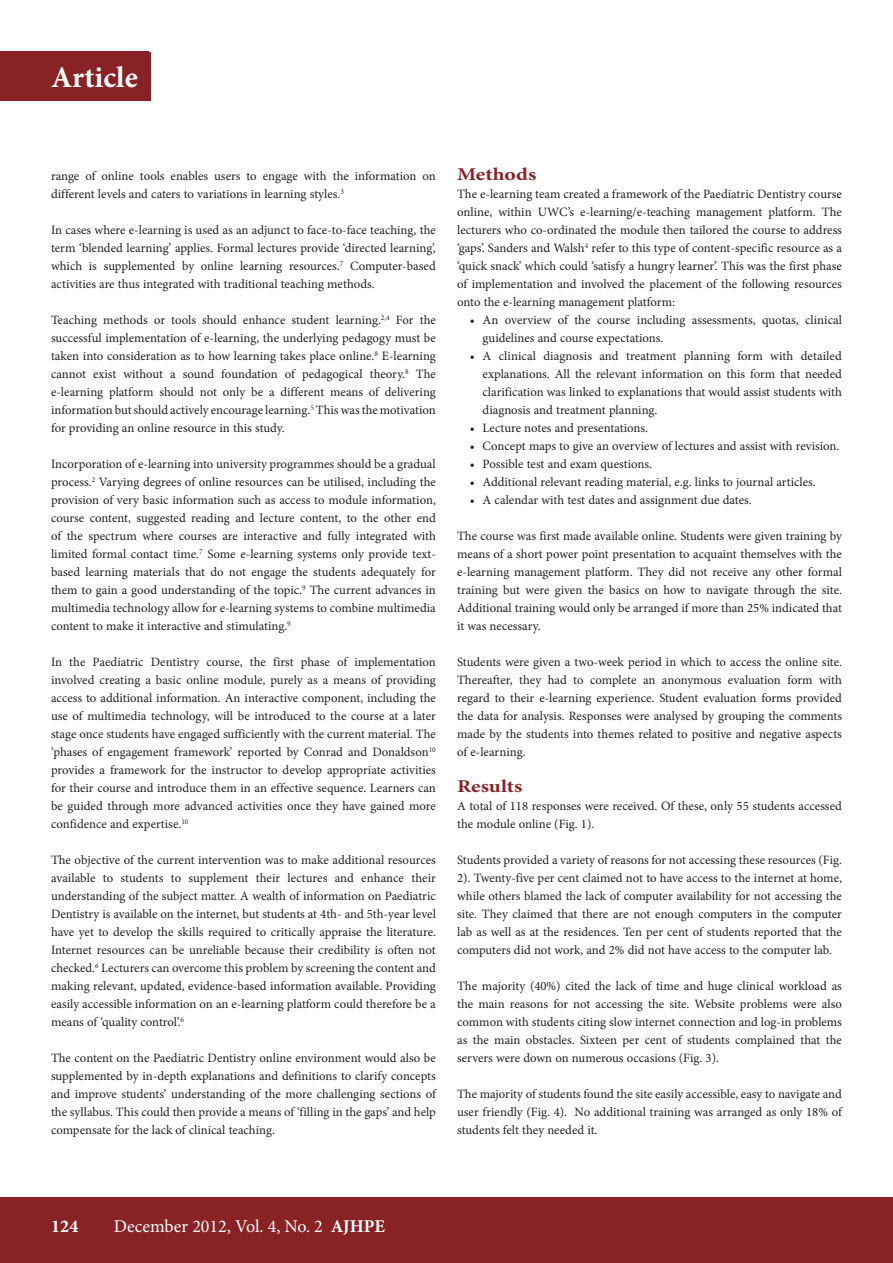
<style>
.page{position:relative;width:893px;height:1263px;background:#fff}
.page>*{position:absolute;margin:0;border:0;box-sizing:border-box;transform-origin:0 0}
.t1{font:700 30px "Minion Pro";letter-spacing:.005em;color:#fff}
.t2{font:18px "Minion Pro";color:#fff}
.B_HEAD{font:700 18px "Minion Pro";color:#892225;scale:1.2 1}
.t3{font:700 18px "Minion Pro";color:#fff}
.BODY_TEXT_1ST_PARAGR{font:12.75px/18px "Minion Pro";color:#231f20;text-align:justify}
.s1{font-weight:700}
</style>
<div class="page">
<div style="left:0;top:1197px;width:893px;height:66px;background:#892225"></div>
<div style="left:0;top:51px;width:149px;height:49px;background:#892225"></div>
<div style="left:0;top:52px;width:151px;height:49px;background:#892225"></div>
<p class="t1" style="left:51px;top:57px;width:88px">Article</p>
<p class="BODY_TEXT_1ST_PARAGR" style="left:51px;top:167px;width:386px">range of online tools enables users to engage with the information on different levels and caters to variations in learning styles.<sup>3</sup></p>
<p class="BODY_TEXT_1ST_PARAGR" style="left:51px;top:221px;width:386px">In cases where e-learning is used as an adjunct to face-to-face teaching, the term ‘blended learning’ applies. Formal lectures provide ‘directed learning’, which is supplemented by online learning resources.<sup>7</sup> Computer-based activities are thus integrated with traditional teaching methods.</p>
<p class="BODY_TEXT_1ST_PARAGR" style="left:51px;top:311px;width:386px">Teaching methods or tools should enhance student learning.<sup>2,4</sup> For the successful implementation of e-learning, the underlying pedagogy must be taken into consideration as to how learning takes place online.<sup>8</sup> E-learning cannot exist without a sound foundation of pedagogical theory.<sup>8</sup> The e-learning platform should not only be a different means of delivering information but should actively encourage learning.<sup>5</sup> This was the motivation for providing an online resource in this study.</p>
<p class="BODY_TEXT_1ST_PARAGR" style="left:51px;top:455px;width:386px">Incorporation of e-learning into university programmes should be a gradual process.<sup>2</sup> Varying degrees of online resources can be utilised, including the provision of very basic information such as access to module information, course content, suggested reading and lecture content, to the other end of the spectrum where courses are interactive and fully integrated with limited formal contact time.<sup>7</sup> Some e-learning systems only provide text&shy;based learning materials that do not engage the students adequately for them to gain a good understanding of the topic.<sup>9</sup> The current advances in multimedia technology allow for e-learning systems to combine multimedia content to make it interactive and stimulating.<sup>9</sup></p>
<p class="BODY_TEXT_1ST_PARAGR" style="left:51px;top:653px;width:386px">In the Paediatric Dentistry course, the first phase of implementation involved creating a basic online module, purely as a means of providing access to additional information. An interactive component, including the use of multimedia technology, will be introduced to the course at a later stage once students have engaged sufficiently with the current material. The ‘phases of engagement framework’ reported by Conrad and Donaldson<sup>10 </sup>provides a framework for the instructor to develop appropriate activities for their course and introduce them in an effective sequence. Learners can be guided through more advanced activities once they have gained more confidence and expertise.<sup>10</sup></p>
<p class="BODY_TEXT_1ST_PARAGR" style="left:51px;top:851px;width:386px">The objective of the current intervention was to make additional resources available to students to supplement their lectures and enhance their understanding of the subject matter. A wealth of information on Paediatric Dentistry is available on the internet, but students at 4th- and 5th-year level have yet to develop the skills required to critically appraise the literature.<br>Internet resources can be unreliable because their credibility is often not checked.<sup>6</sup> Lecturers can overcome this problem by screening the content and making relevant, updated, evidence-based information available. Providing easily accessible information on an e-learning platform could therefore be a means of ‘quality control’.<sup>6</sup></p>
<p class="BODY_TEXT_1ST_PARAGR" style="left:51px;top:1049px;width:386px">The content on the Paediatric Dentistry online environment would also be supplemented by in-depth explanations and definitions to clarify concepts and improve students’ understanding of the more challenging sections of the syllabus. This could then provide a means of ‘filling in the gaps’ and help compensate for the lack of clinical teaching.</p>
<h2 class="B_HEAD" style="left:457px;top:162px;width:67px">Methods</h2>
<p class="BODY_TEXT_1ST_PARAGR" style="left:457px;top:185px;width:386px">The e-learning team created a framework of the Paediatric Dentistry course online, within UWC’s e-learning/e-teaching management platform. The lecturers who co-ordinated the module then tailored the course to address ‘gaps’. Sanders and Walsh<sup>4</sup> refer to this type of content-specific resource as a ‘quick snack’ which could ‘satisfy a hungry learner’. This was the first phase of implementation and involved the placement of the following resources onto the e-learning management platform:</p>
<p class="BODY_TEXT_1ST_PARAGR" style="left:483px;top:311px;width:361px;text-indent:-13px">• An overview of the course including assessments, quotas, clinical guidelines and course expectations.</p>
<p class="BODY_TEXT_1ST_PARAGR" style="left:483px;top:347px;width:361px;text-indent:-13px">• A clinical diagnosis and treatment planning form with detailed explanations. All the relevant information on this form that needed clarification was linked to explanations that would assist students with diagnosis and treatment planning.</p>
<p class="BODY_TEXT_1ST_PARAGR" style="left:470px;top:419px;width:180px">• Lecture notes and presentations.</p>
<p class="BODY_TEXT_1ST_PARAGR" style="left:470px;top:437px;width:371px">• Concept maps to give an overview of lectures and assist with revision.</p>
<p class="BODY_TEXT_1ST_PARAGR" style="left:470px;top:455px;width:184px">• Possible test and exam questions.</p>
<p class="BODY_TEXT_1ST_PARAGR" style="left:470px;top:473px;width:347px">• Additional relevant reading material, e.g. links to journal articles.</p>
<p class="BODY_TEXT_1ST_PARAGR" style="left:470px;top:491px;width:283px">• A calendar with test dates and assignment due dates.</p>
<p class="BODY_TEXT_1ST_PARAGR" style="left:457px;top:527px;width:386px">The course was first made available online. Students were given training by means of a short power point presentation to acquaint themselves with the e-learning management platform. They did not receive any other formal training but were given the basics on how to navigate through the site.<br>Additional training would only be arranged if more than 25% indicated that it was necessary.</p>
<p class="BODY_TEXT_1ST_PARAGR" style="left:457px;top:653px;width:386px">Students were given a two-week period in which to access the online site.<br>Thereafter, they had to complete an anonymous evaluation form with regard to their e-learning experience. Student evaluation forms provided the data for analysis. Responses were analysed by grouping the comments made by the students into themes related to positive and negative aspects of e-learning.</p>
<h2 class="B_HEAD" style="left:457px;top:774px;width:56px">Results</h2>
<p class="BODY_TEXT_1ST_PARAGR" style="left:457px;top:797px;width:386px">A total of 118 responses were received. Of these, only 55 students accessed the module online (Fig. 1).</p>
<p class="BODY_TEXT_1ST_PARAGR" style="left:457px;top:851px;width:386px">Students provided a variety of reasons for not accessing these resources (Fig.<br>2). Twenty-five per cent claimed not to have access to the internet at home, while others blamed the lack of computer availability for not accessing the site. They claimed that there are not enough computers in the computer lab as well as at the residences. Ten per cent of students reported that the computers did not work, and 2% did not have access to the computer lab.</p>
<p class="BODY_TEXT_1ST_PARAGR" style="left:457px;top:977px;width:386px">The majority (40%) cited the lack of time and huge clinical workload as the main reasons for not accessing the site. Website problems were also common with students citing slow internet connection and log-in problems as the main obstacles. Sixteen per cent of students complained that the servers were down on numerous occasions (Fig. 3).</p>
<p class="BODY_TEXT_1ST_PARAGR" style="left:457px;top:1085px;width:386px">The majority of students found the site easily accessible, easy to navigate and user friendly (Fig. 4). No additional training was arranged as only 18% of students felt they needed it.</p>
<p class="t3" style="left:51px;top:1213px;width:29px">124</p>
<p class="t2" style="left:114px;top:1214px;width:273px">December 2012, Vol. 4, No. 2 <span class="s1">AJHPE</span></p>
</div>
